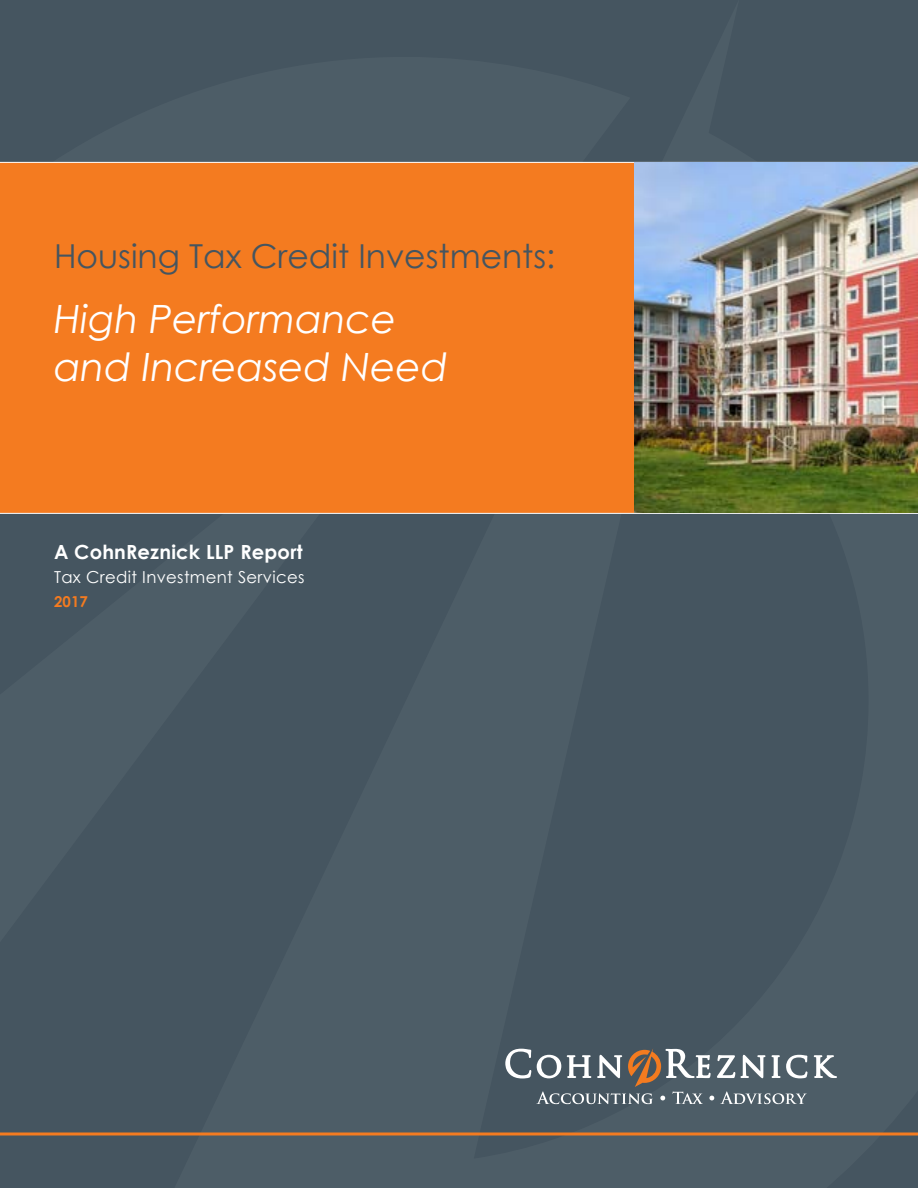
<style>
.page{position:relative;width:918px;height:1188px;background:#fff}
.page>*{position:absolute;margin:0;border:0;box-sizing:border-box;transform-origin:0 0}
.t1{font:italic 39px/48px "Century Gothic";color:#fff}
.t2{font:33px "Century Gothic";color:#455560}
.t3{font:700 19.5px "Century Gothic";letter-spacing:.01em;color:#fff}
.t4{font:16.5px "Century Gothic";letter-spacing:.02em;color:#fff}
.t5{font:700 15px "Century Gothic";color:#f47b20}
</style>
<div class="page">
<div style="left:24px;top:0;width:894px;height:1188px;background:#455560"></div>
<div style="left:0;top:57px;width:630px;height:1031px;background:#4d5d67"></div>
<svg style="left:0;top:1132px;width:918px;height:4px;background:#c97230"></svg>
<div style="left:0;top:162px;width:634px;height:351px;background:#f47b20"></div>
<hr style="left:0;top:162px;width:918px;height:1px;background:#fff">
<hr style="left:0;top:513px;width:918px;height:1px;background:#fff">
<svg style="left:814px;top:1055px;width:23px;height:23px"></svg>
<svg style="left:505px;top:1048px;width:302px;height:56px;background:#6e777c"></svg>
<img style="left:634px;top:163px;width:284px;height:350px">
<p class="t2" style="left:54px;top:233px;width:503px">Housing Tax Credit Investments:</p>
<p class="t1" style="left:54px;top:294px;width:395px">High Performance and Increased Need</p>
<p class="t3" style="left:54px;top:537px;width:250px">A CohnReznick LLP Report</p>
<p class="t4" style="left:54px;top:565px;width:252px">Tax Credit Investment Services</p>
<p class="t5" style="left:54px;top:590px;width:36px">2017</p>
</div>
